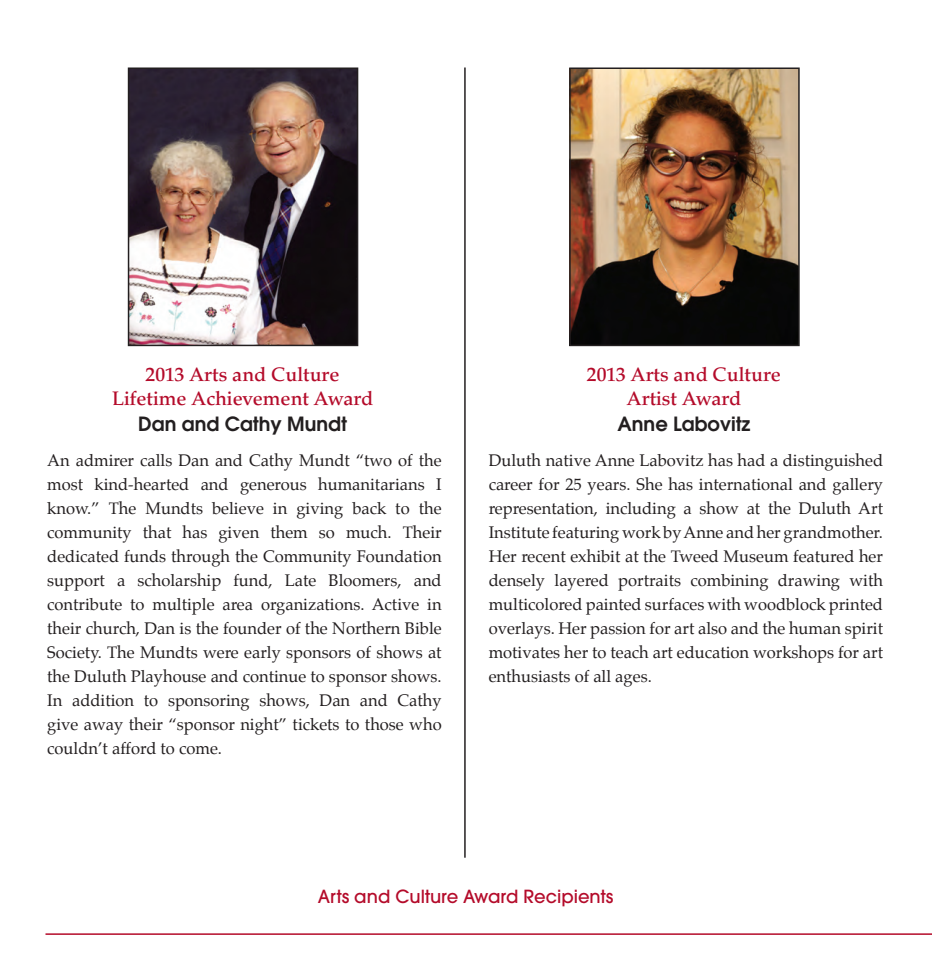
<style>
.page{position:relative;width:932px;height:972px;background:#fff}
.page>*{position:absolute;margin:0;border:0;box-sizing:border-box;transform-origin:0 0}
.t1{font:500 19.5px/23.4px "Palatino";color:#b40b2a;text-align:center}
.t2{font:600 19.5px "Avant Garde";color:#231f20}
.t3{font:500 18px "Avant Garde";color:#b40b2a}
.t4{font:16.5px/24px "Palatino";color:#231f20;text-align:justify}
</style>
<div class="page">
<hr style="left:45px;top:933px;width:887px;height:2px;background:#b40b2a">
<img style="left:131px;top:71px;width:224px;height:272px">
<div style="left:128px;top:68px;width:230px;height:278px;border:2px solid #231f20"></div>
<img style="left:572px;top:71px;width:224px;height:272px">
<div style="left:569px;top:68px;width:230px;height:278px;border:2px solid #231f20"></div>
<hr style="left:464px;top:68px;width:1px;height:790px;background:#231f20">
<p class="t1" style="left:112px;top:363px;width:262px">2013 Arts and Culture<br>Lifetime Achievement Award</p>
<p class="t2" style="left:138px;top:411px;width:210px">Dan and Cathy Mundt</p>
<p class="t4" style="left:47px;top:448px;width:396px">An admirer calls Dan and Cathy Mundt “two of the most kind-hearted and generous humanitarians I know.” The Mundts believe in giving back to the community that has given them so much. Their dedicated funds through the Community Foundation support a scholarship fund, Late Bloomers, and contribute to multiple area organizations. Active in their church, Dan is the founder of the Northern Bible Society. The Mundts were early sponsors of shows at the Duluth Playhouse and continue to sponsor shows.<br>In addition to sponsoring shows, Dan and Cathy give away their “sponsor night” tickets to those who couldn’t afford to come.</p>
<p class="t1" style="left:587px;top:363px;width:196px">2013 Arts and Culture<br>Artist Award</p>
<p class="t2" style="left:617px;top:411px;width:134px">Anne Labovitz</p>
<p class="t4" style="left:488px;top:448px;width:396px">Duluth native Anne Labovitz has had a distinguished career for 25 years. She has international and gallery representation, including a show at the Duluth Art Institute featuring work by Anne and her grandmother.<br>Her recent exhibit at the Tweed Museum featured her densely layered portraits combining drawing with multicolored painted surfaces with woodblock printed overlays. Her passion for art also and the human spirit motivates her to teach art education workshops for art enthusiasts of all ages.</p>
<p class="t3" style="left:318px;top:885px;width:297px">Arts and Culture Award Recipients</p>
</div>
